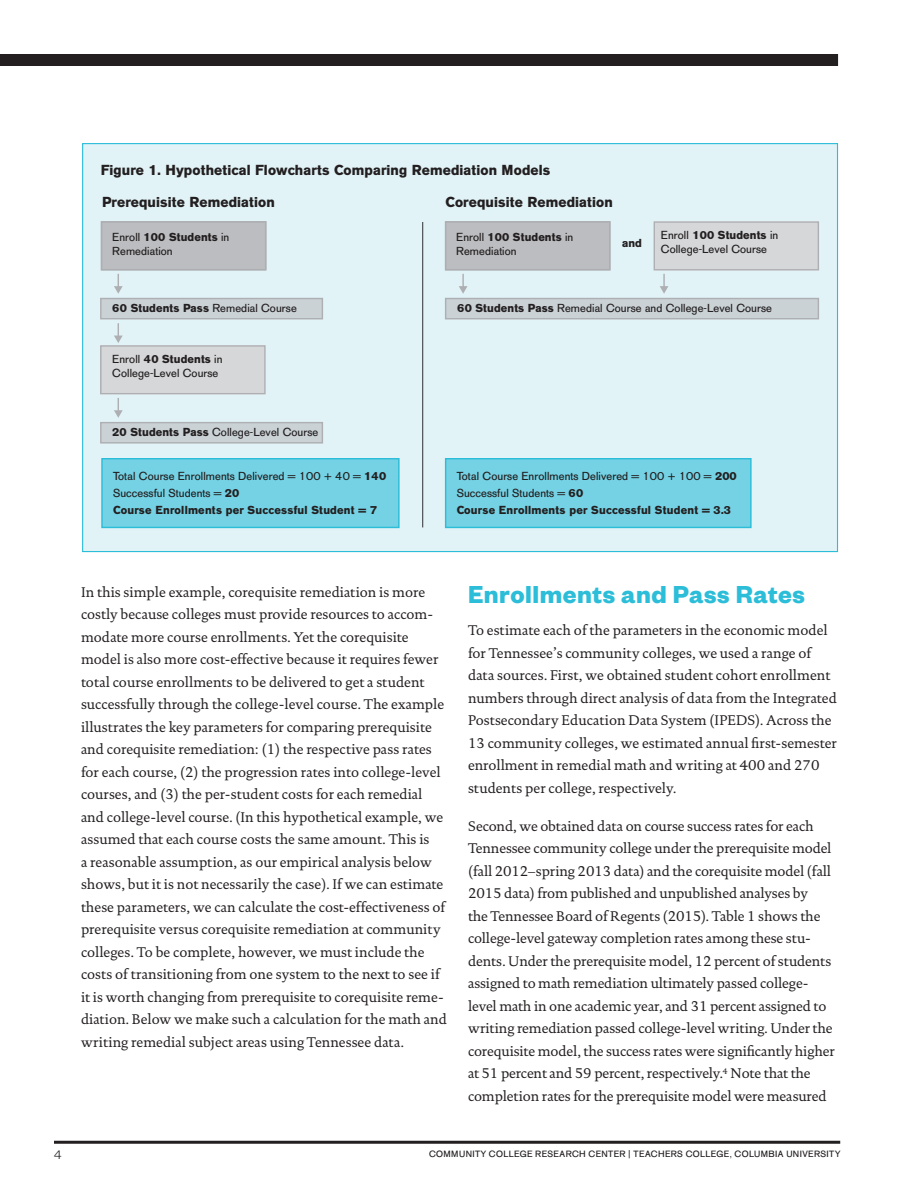
<style>
.page{position:relative;width:918px;height:1188px;background:#fff}
.page>*{position:absolute;margin:0;border:0;box-sizing:border-box;transform-origin:0 0}
._1st_Level_Subhead{font:700 27px "Founders Grotesk";letter-spacing:.02em;color:#2cbdd8}
.t1{font:700 14.4px "AG Old Face";letter-spacing:.01em;color:#231f20}
.Body{font:14.25px/22.5px "DTL Documenta TOT";color:#231f20}
.t2{font:300 13.5px "Founders Grotesk";color:#231f20}
.t3{font:11.55px/17.2px "AG Old Face";letter-spacing:.01em;color:#231f20}
.t4{font:700 11.55px "AG Old Face";letter-spacing:.01em;color:#231f20}
.t5{font:9px "AG Old Face";letter-spacing:.045em;color:#231f20}
.s1{font-weight:700}
.s2{font-weight:400}
</style>
<div class="page">
<hr style="left:54px;top:1141px;width:786px;height:3px;background:#231f20">
<div style="left:0;top:54px;width:838px;height:12px;background:#231f20"></div>
<div style="left:83px;top:144px;width:755px;height:408px;background:#e1f3f7"></div>
<div style="left:101px;top:299px;width:221px;height:20px;background:#cad2d6"></div>
<div style="left:100px;top:298px;width:223px;height:21px;border:1px solid #aeafb3"></div>
<svg style="left:114px;top:274px;width:9px;height:20px"></svg>
<hr style="left:422px;top:222px;width:1px;height:305px;background:#3e3e3f">
<div style="left:446px;top:299px;width:372px;height:20px;background:#cad2d6"></div>
<div style="left:445px;top:298px;width:374px;height:21px;border:1px solid #aeafb3"></div>
<svg style="left:459px;top:274px;width:9px;height:20px"></svg>
<svg style="left:660px;top:274px;width:8px;height:20px"></svg>
<div style="left:102px;top:459px;width:297px;height:68px;background:#74d2e4"></div>
<div style="left:101px;top:458px;width:299px;height:70px;border:1px solid #2cbdd8"></div>
<div style="left:446px;top:459px;width:305px;height:68px;background:#74d2e4"></div>
<div style="left:445px;top:458px;width:307px;height:70px;border:1px solid #2cbdd8"></div>
<div style="left:102px;top:222px;width:164px;height:48px;background:#bcbdc0"></div>
<div style="left:101px;top:221px;width:165px;height:49px;border:1px solid #aeafb3"></div>
<div style="left:101px;top:346px;width:164px;height:48px;background:#d6d7d9"></div>
<div style="left:100px;top:345px;width:166px;height:49px;border:1px solid #aeafb3"></div>
<div style="left:446px;top:222px;width:164px;height:48px;background:#bcbdc0"></div>
<div style="left:445px;top:221px;width:166px;height:49px;border:1px solid #aeafb3"></div>
<div style="left:654px;top:222px;width:164px;height:48px;background:#d6d7d9"></div>
<div style="left:654px;top:221px;width:165px;height:50px;border:1px solid #aeafb3"></div>
<svg style="left:114px;top:323px;width:9px;height:20px"></svg>
<div style="left:101px;top:423px;width:221px;height:20px;background:#cad2d6"></div>
<div style="left:100px;top:422px;width:223px;height:22px;border:1px solid #aeafb3"></div>
<svg style="left:114px;top:398px;width:9px;height:20px"></svg>
<p class="t1" style="left:101px;top:161px;width:451px">Figure 1. Hypothetical Flowcharts Comparing Remediation Models</p>
<p class="t1" style="left:102px;top:193px;width:174px">Prerequisite Remediation</p>
<p class="t1" style="left:446px;top:193px;width:169px">Corequisite Remediation</p>
<p class="t3" style="left:112px;top:230px;width:119px;line-height:13.8px">Enroll <span class="s1">100 Students</span> in<br>Remediation</p>
<p class="t3" style="left:456px;top:230px;width:119px;line-height:13.8px">Enroll <span class="s1">100 Students</span> in<br>Remediation</p>
<p class="t4" style="left:622px;top:236px;width:21px">and</p>
<p class="t3" style="left:661px;top:229px;width:119px;line-height:13.8px">Enroll <span class="s1">100 Students</span> in<br>College-Level Course</p>
<p class="t4" style="left:112px;top:301px;width:186px">60 Students Pass <span class="s2">Remedial Course</span></p>
<p class="t3" style="left:457px;top:300px;width:316px"><span class="s1">60 Students Pass</span> Remedial Course and College-Level Course</p>
<p class="t3" style="left:112px;top:353px;width:112px;line-height:13.8px">Enroll <span class="s1">40 Students</span> in<br>College-Level Course</p>
<p class="t3" style="left:112px;top:424px;width:207px"><span class="s1">20 Students Pass</span> College-Level Course</p>
<p class="t3" style="left:113px;top:467px;width:275px">Total Course Enrollments Delivered = 100 + 40 = <span class="s1">140<br></span>Successful Students = <span class="s1">20<br>Course Enrollments per Successful Student = 7</span></p>
<p class="t3" style="left:457px;top:467px;width:282px">Total Course Enrollments Delivered = 100 + 100 = <span class="s1">200<br></span>Successful Students = <span class="s1">60<br>Course Enrollments per Successful Student = 3.3</span></p>
<p class="Body" style="left:81px;top:581px;width:367px">In this simple example, corequisite remediation is more costly because colleges must provide resources to accom&shy;modate more course enrollments. Yet the corequisite model is also more cost-effective because it requires fewer total course enrollments to be delivered to get a student successfully through the college-level course. The example illustrates the key parameters for comparing prerequisite and corequisite remediation: (1) the respective pass rates for each course, (2) the progression rates into college-level courses, and (3) the per-student costs for each remedial and college-level course. (In this hypothetical example, we assumed that each course costs the same amount. This is<br>a reasonable assumption, as our empirical analysis below shows, but it is not necessarily the case). If we can estimate these parameters, we can calculate the cost-effectiveness of prerequisite versus corequisite remediation at community colleges. To be complete, however, we must include the costs of transitioning from one system to the next to see if it is worth changing from prerequisite to corequisite reme&shy;diation. Below we make such a calculation for the math and writing remedial subject areas using Tennessee data.</p>
<p class="_1st_Level_Subhead" style="left:468px;top:577px;width:339px">Enrollments and Pass Rates</p>
<p class="Body" style="left:468px;top:619px;width:370px">To estimate each of the parameters in the economic model for Tennessee’s community colleges, we used a range of data sources. First, we obtained student cohort enrollment numbers through direct analysis of data from the Integrated Postsecondary Education Data System (IPEDS). Across the 13 community colleges, we estimated annual first-semester enrollment in remedial math and writing at 400 and 270 students per college, respectively.</p>
<p class="Body" style="left:468px;top:815px;width:368px">Second, we obtained data on course success rates for each Tennessee community college under the prerequisite model (fall 2012–spring 2013 data) and the corequisite model (fall 2015 data) from published and unpublished analyses by<br>the Tennessee Board of Regents (2015). Table 1 shows the college-level gateway completion rates among these stu&shy;dents. Under the prerequisite model, 12 percent of students assigned to math remediation ultimately passed college&shy;level math in one academic year, and 31 percent assigned to writing remediation passed college-level writing. Under the corequisite model, the success rates were significantly higher at 51 percent and 59 percent, respectively.<sup>4</sup> Note that the completion rates for the prerequisite model were measured</p>
<p class="t2" style="left:54px;top:1146px;width:9px">4</p>
<p class="t5" style="left:429px;top:1149px;width:413px">COMMUNITY COLLEGE RESEARCH CENTER | TEACHERS COLLEGE, COLUMBIA UNIVERSITY</p>
</div>
